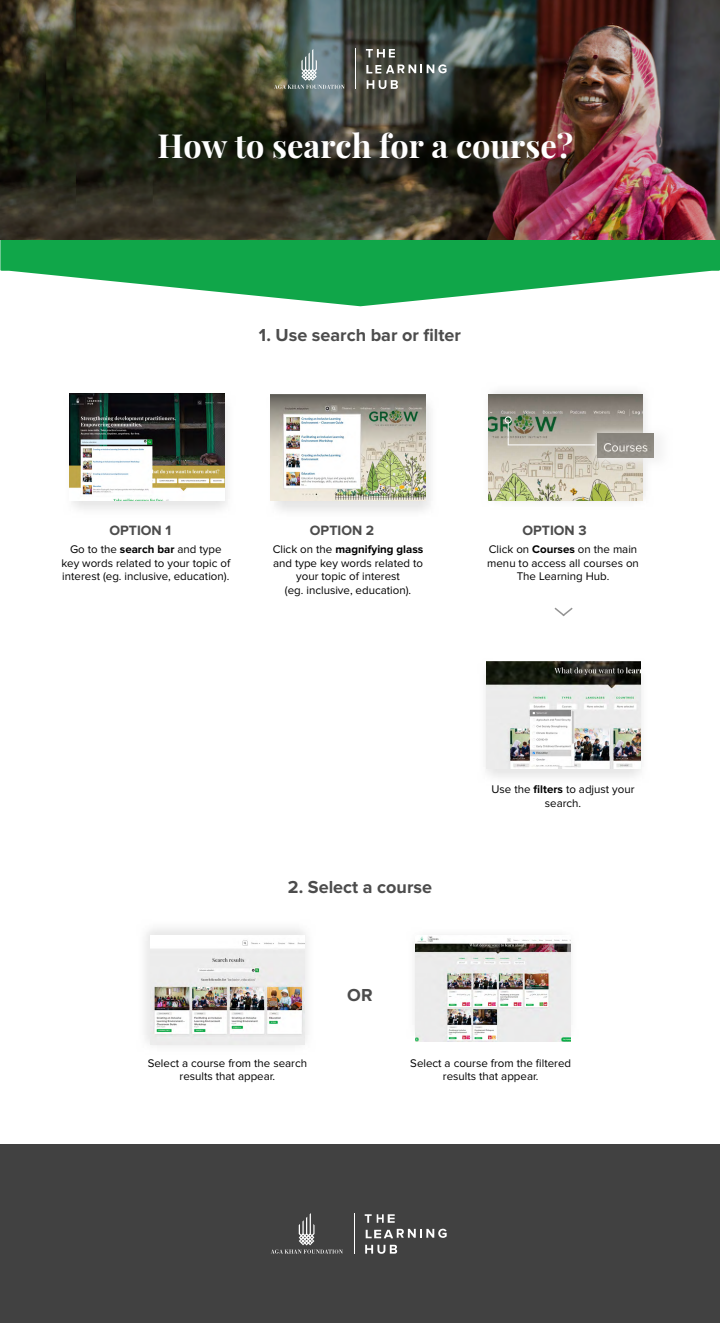
<style>
.page{position:relative;width:720px;height:1323px;background:#fff}
.page>*{position:absolute;margin:0;border:0;box-sizing:border-box;transform-origin:0 0}
.t1{font:700 32.5px "Playfair Display";color:#fff}
.t2{font:700 18px "Proxima Nova";color:#4c4c4c}
.t3{font:700 14px "Proxima Nova";color:#4c4c4c}
.t4{font:11.5px/13.8px "Proxima Nova";color:#000;text-align:center}
.s1{font-weight:700}
</style>
<div class="page">
<svg style="left:0;top:239px;width:720px;height:67px;fill:#10a649"></svg>
<img style="left:0;top:0;width:720px;height:239px">
<svg style="left:366px;top:49px;width:29px;height:8px"></svg>
<svg style="left:366px;top:64px;width:81px;height:9px"></svg>
<svg style="left:367px;top:80px;width:31px;height:9px"></svg>
<svg style="left:274px;top:49px;width:71px;height:40px"></svg>
<hr style="left:356px;top:49px;width:1px;height:40px;background:#fff">
<div style="left:0;top:1144px;width:720px;height:178px;background:#414141"></div>
<svg style="left:365px;top:1214px;width:30px;height:8px"></svg>
<svg style="left:366px;top:1228px;width:81px;height:10px"></svg>
<svg style="left:365px;top:1244px;width:32px;height:9px"></svg>
<svg style="left:271px;top:1213px;width:72px;height:40px"></svg>
<hr style="left:354px;top:1212px;width:1px;height:41px;background:#fff">
<img style="left:486px;top:661px;width:155px;height:107px">
<img style="left:270px;top:394px;width:161px;height:117px">
<img style="left:271px;top:394px;width:154px;height:106px">
<img style="left:488px;top:391px;width:158px;height:110px">
<img style="left:69px;top:393px;width:159px;height:116px">
<img style="left:70px;top:393px;width:154px;height:107px">
<img style="left:416px;top:936px;width:154px;height:106px">
<img style="left:150px;top:938px;width:155px;height:106px">
<svg style="left:554px;top:607px;width:19px;height:10px"></svg>
<img style="left:488px;top:395px;width:155px;height:105px">
<img style="left:588px;top:425px;width:72px;height:45px">
<img style="left:598px;top:433px;width:56px;height:24px">
<svg style="left:505px;top:416px;width:90px;height:29px"></svg>
<h1 class="t1" style="left:157px;top:120px;width:417px">How to search for a course?</h1>
<h2 class="t2" style="left:259px;top:325px;width:204px">1. Use search bar or filter</h2>
<p class="t3" style="left:109px;top:522px;width:63px">OPTION 1</p>
<p class="t3" style="left:310px;top:522px;width:66px">OPTION 2</p>
<p class="t3" style="left:522px;top:522px;width:66px">OPTION 3</p>
<p class="t4" style="left:61px;top:542px;width:171px">Go to the <span class="s1">search bar</span> and type key words related to your topic of interest (eg. inclusive, education).</p>
<p class="t4" style="left:273px;top:542px;width:152px">Click on the <span class="s1">magnifying glass </span>and type key words related to your topic of interest<br>(eg. inclusive, education).</p>
<p class="t4" style="left:487px;top:542px;width:153px">Click on <span class="s1">Courses</span> on the main menu to access all courses on<br>The Learning Hub.</p>
<h2 class="t2" style="left:288px;top:876px;width:146px">2. Select a course</h2>
<h2 class="t2" style="left:347px;top:984px;width:27px">OR</h2>
<p class="t4" style="left:492px;top:783px;width:145px">Use the <span class="s1">filters</span> to adjust your search.</p>
<p class="t4" style="left:148px;top:1056px;width:161px">Select a course from the search results that appear.</p>
<p class="t4" style="left:410px;top:1056px;width:162px">Select a course from the filtered results that appear.</p>
</div>
